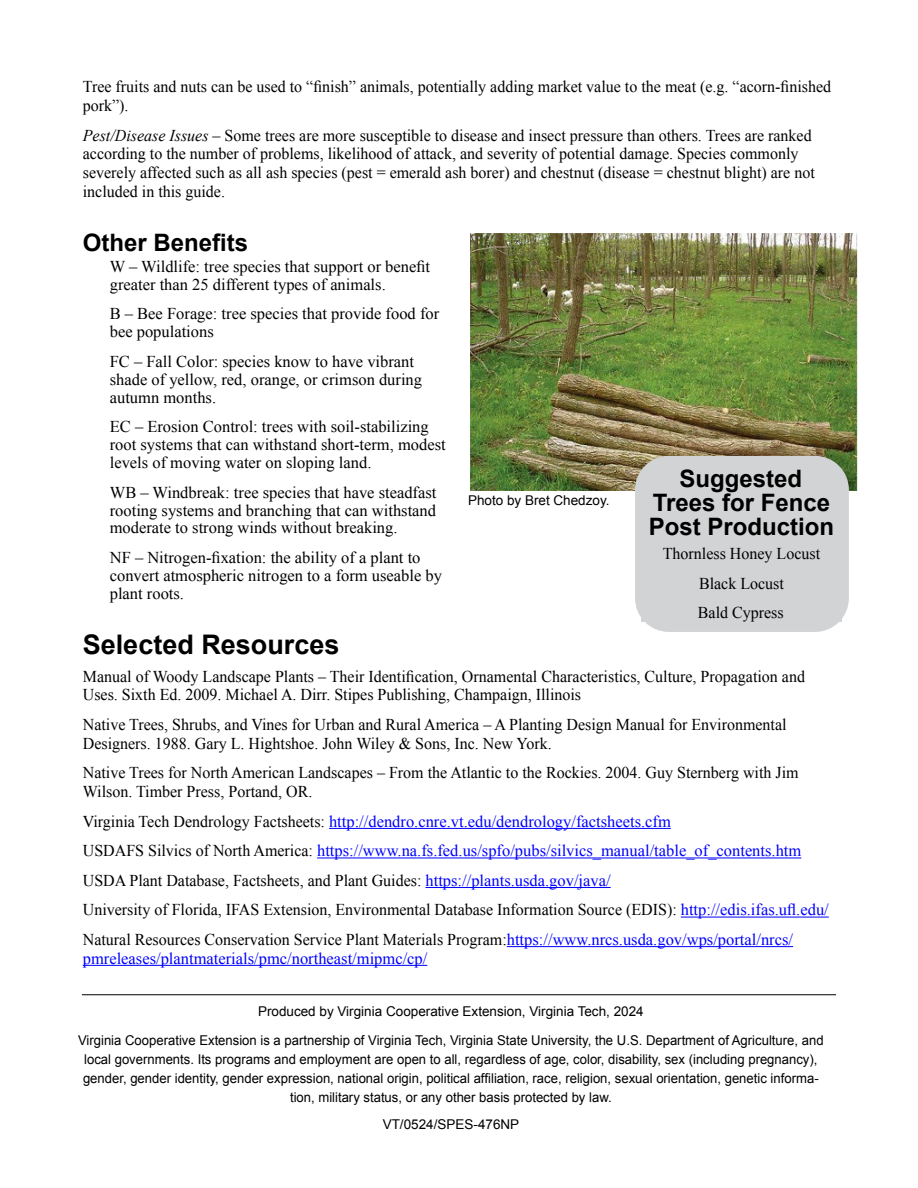
<style>
.page{position:relative;width:918px;height:1188px;background:#fff}
.page>*{position:absolute;margin:0;border:0;box-sizing:border-box;transform-origin:0 0}
.t1{font:700 27px "Arial";color:#000}
.H3_shading{font:700 24px/24px "Arial";color:#000;text-align:center}
.BT{font:16.5px/18.8px "Times New Roman";color:#000}
.Indented_Text_Paragraph_accommodate_wrap{font:16.5px/17.9px "Times New Roman";color:#000}
.BT-2{font:16.5px/18.8px "Times New Roman";color:#00f}
.Paragraph_Style_4{font:16.5px "Times New Roman";color:#000}
.indicia{font:13.5px/18.8px "Arial";color:#000;text-align:center}
.Caption_left_justified{font:13.5px "Arial";color:#000}
.s1{font-style:italic}
.s2{color:#000}
.s3{color:#00f}
</style>
<div class="page">
<hr style="left:329px;top:828px;width:342px;height:1px;background:#00f">
<hr style="left:317px;top:858px;width:484px;height:1px;background:#00f">
<hr style="left:426px;top:887px;width:185px;height:1px;background:#00f">
<hr style="left:681px;top:917px;width:148px;height:1px;background:#00f">
<hr style="left:507px;top:946px;width:286px;height:1px;background:#00f">
<hr style="left:83px;top:965px;width:344px;height:1px;background:#00f">
<img style="left:470px;top:233px;width:387px;height:258px">
<div style="left:635px;top:456px;width:214px;height:176px;background:#d1d3d4;border-radius:34px"></div>
<div style="left:642px;top:607px;width:200px;height:15px;background:#d1d3d4"></div>
<hr style="left:82px;top:994px;width:754px;height:1px;background:#000">
<p class="BT" style="left:83px;top:77px;width:750px">Tree fruits and nuts can be used to “finish” animals, potentially adding market value to the meat (e.g. “acorn-finished pork”).</p>
<p class="BT" style="left:83px;top:126px;width:734px"><span class="s1">Pest/Disease Issues</span> – Some trees are more susceptible to disease and insect pressure than others. Trees are ranked according to the number of problems, likelihood of attack, and severity of potential damage. Species commonly severely affected such as all ash species (pest = emerald ash borer) and chestnut (disease = chestnut blight) are not included in this guide.</p>
<h3 class="H3_shading" style="left:83px;top:231px;width:167px">Other Benefits</h3>
<p class="Indented_Text_Paragraph_accommodate_wrap" style="left:110px;top:257px;width:322px">W – Wildlife: tree species that support or benefit greater than 25 different types of animals.</p>
<p class="Indented_Text_Paragraph_accommodate_wrap" style="left:110px;top:305px;width:331px">B – Bee Forage: tree species that provide food for bee populations</p>
<p class="Indented_Text_Paragraph_accommodate_wrap" style="left:110px;top:352px;width:314px">FC – Fall Color: species know to have vibrant shade of yellow, red, orange, or crimson during autumn months.</p>
<p class="Indented_Text_Paragraph_accommodate_wrap" style="left:110px;top:418px;width:337px">EC – Erosion Control: trees with soil-stabilizing root systems that can withstand short-term, modest levels of moving water on sloping land.</p>
<p class="Indented_Text_Paragraph_accommodate_wrap" style="left:110px;top:483px;width:328px;text-align:justify">WB – Windbreak: tree species that have steadfast rooting systems and branching that can withstand moderate to strong winds without breaking.</p>
<p class="Indented_Text_Paragraph_accommodate_wrap" style="left:110px;top:549px;width:334px">NF – Nitrogen-fixation: the ability of a plant to convert atmospheric nitrogen to a form useable by plant roots.</p>
<h2 class="t1" style="left:83px;top:627px;width:258px">Selected Resources</h2>
<p class="BT" style="left:83px;top:667px;width:724px">Manual of Woody Landscape Plants – Their Identification, Ornamental Characteristics, Culture, Propagation and<br>Uses. Sixth Ed. 2009. Michael A. Dirr. Stipes Publishing, Champaign, Illinois</p>
<p class="BT" style="left:83px;top:715px;width:705px">Native Trees, Shrubs, and Vines for Urban and Rural America – A Planting Design Manual for Environmental<br>Designers. 1988. Gary L. Hightshoe. John Wiley &amp; Sons, Inc. New York.</p>
<p class="BT" style="left:83px;top:763px;width:717px">Native Trees for North American Landscapes – From the Atlantic to the Rockies. 2004. Guy Sternberg with Jim<br>Wilson. Timber Press, Portand, OR.</p>
<p class="BT-2" style="left:83px;top:811px;width:590px"><span class="s2">Virginia Tech Dendrology Factsheets:</span> http://dendro.cnre.vt.edu/dendrology/factsheets.cfm</p>
<p class="BT-2" style="left:83px;top:841px;width:720px"><span class="s2">USDAFS Silvics of North America:</span> https://www.na.fs.fed.us/spfo/pubs/silvics_manual/table_of_contents.htm</p>
<p class="BT" style="left:83px;top:871px;width:529px">USDA Plant Database, Factsheets, and Plant Guides: <span class="s3">https://plants.usda.gov/java/</span></p>
<p class="BT" style="left:83px;top:900px;width:748px">University of Florida, IFAS Extension, Environmental Database Information Source (EDIS): <span class="s3">http://edis.ifas.ufl.edu/</span></p>
<p class="BT-2" style="left:83px;top:930px;width:712px"><span class="s2">Natural Resources Conservation Service Plant Materials Program:</span>https://www.nrcs.usda.gov/wps/portal/nrcs/ pmreleases/plantmaterials/pmc/northeast/mipmc/cp/</p>
<p class="H3_shading" style="left:649px;top:467px;width:187px">Suggested<br>Trees for Fence<br>Post Production</p>
<p class="Paragraph_Style_4" style="left:663px;top:543px;width:159px">Thornless Honey Locust</p>
<p class="Paragraph_Style_4" style="left:699px;top:572px;width:86px">Black Locust</p>
<p class="Paragraph_Style_4" style="left:698px;top:602px;width:87px">Bald Cypress</p>
<p class="Caption_left_justified" style="left:468px;top:492px;width:143px">Photo by Bret Chedzoy.</p>
<p class="indicia" style="left:258px;top:1002px;width:387px">Produced by Virginia Cooperative Extension, Virginia Tech, 2024</p>
<p class="indicia" style="left:78px;top:1031px;width:747px">Virginia Cooperative Extension is a partnership of Virginia Tech, Virginia State University, the U.S. Department of Agriculture, and local governments. Its programs and employment are open to all, regardless of age, color, disability, sex (including pregnancy), gender, gender identity, gender expression, national origin, political affiliation, race, religion, sexual orientation, genetic informa&shy;tion, military status, or any other basis protected by law.</p>
<p class="indicia" style="left:383px;top:1115px;width:138px">VT/0524/SPES-476NP</p>
</div>
